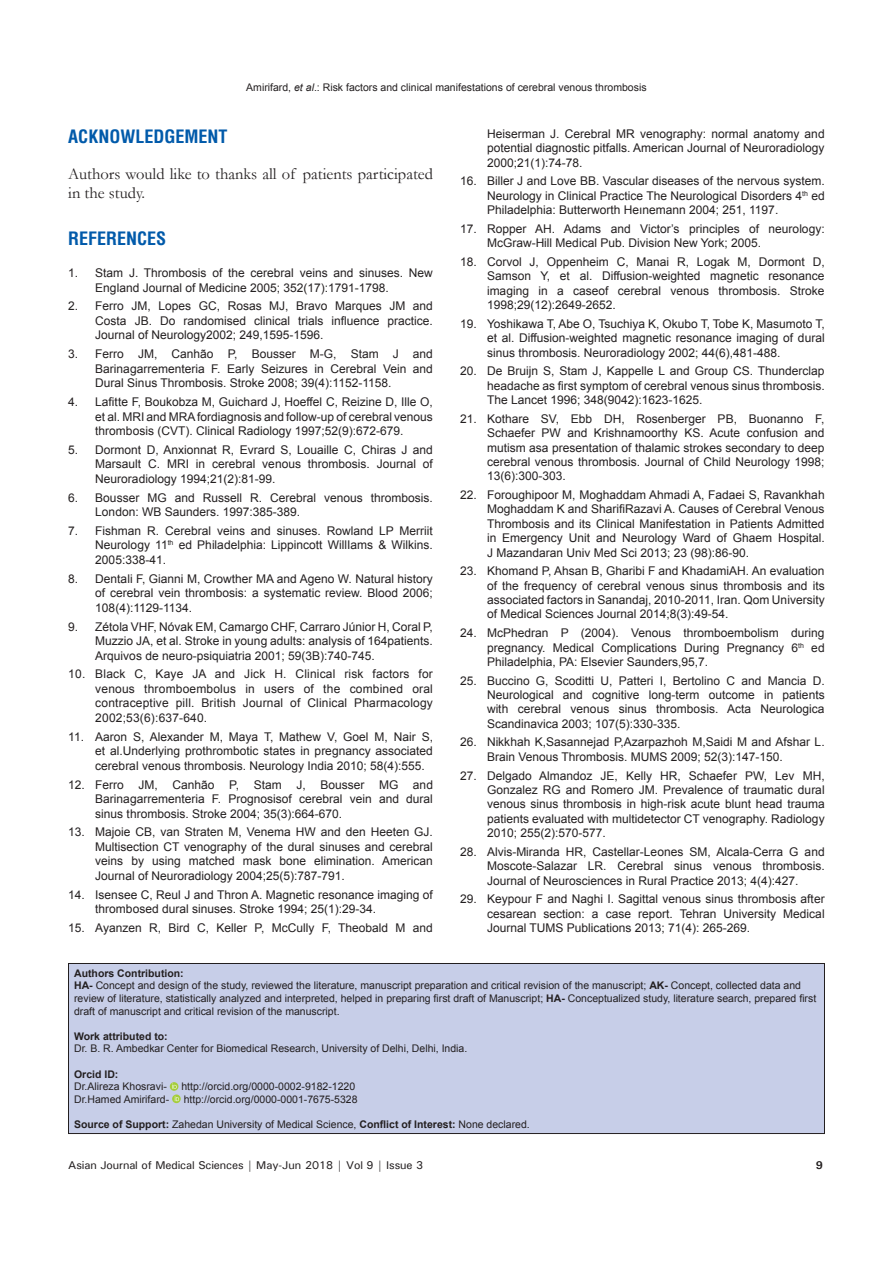
<style>
.page{position:relative;width:893px;height:1263px;background:#fff}
.page>*{position:absolute;margin:0;border:0;box-sizing:border-box;transform-origin:0 0}
.t1{font:700 condensed 18px "Helvetica";color:#015aaa}
.TX{font:16.5px/18.9px "Garamond";color:#231f20}
.REF{font:12px/14.4px "Arial";color:#231f20;text-align:justify}
.t2{font:500 11.25px "Univers";letter-spacing:-.01em;color:#231f20}
.t3{font:700 11.25px "Univers";color:#231f20}
.SRC{font:10.5px/12.6px "Arial";color:#231f20}
.SRC-2{font:700 10.5px "Arial";color:#231f20}
.s1{font-style:italic}
.s2{font-weight:700}
</style>
<div class="page">
<div style="left:68px;top:963px;width:756px;height:170px;background:#c7cee8"></div>
<svg style="left:170px;top:1082px;width:8px;height:9px"></svg>
<svg style="left:172px;top:1083px;width:5px;height:6px"></svg>
<svg style="left:172px;top:1094px;width:9px;height:9px"></svg>
<svg style="left:175px;top:1096px;width:4px;height:5px"></svg>
<div style="left:68px;top:963px;width:757px;height:171px;border:1px solid #231f20"></div>
<p class="SRC" style="left:246px;top:81px;width:402px">Amirifard, <span class="s1">et al</span>.: Risk factors and clinical manifestations of cerebral venous thrombosis</p>
<h1 class="t1" style="left:68px;top:124px;width:161px">ACKNOWLEDGEMENT</h1>
<p class="TX" style="left:68px;top:164px;width:366px">Authors would like to thanks all of patients participated in the study.</p>
<h1 class="t1" style="left:68px;top:227px;width:100px">REFERENCES</h1>
<p class="REF" style="left:95px;top:265px;width:339px;text-indent:-27px">1. Stam J. Thrombosis of the cerebral veins and sinuses. New<br>England Journal of Medicine 2005; 352(17):1791-1798.</p>
<p class="REF" style="left:95px;top:299px;width:339px;text-indent:-27px">2. Ferro JM, Lopes GC, Rosas MJ, Bravo Marques JM and Costa JB. Do randomised clinical trials influence practice.<br>Journal of Neurology2002; 249,1595-1596.</p>
<p class="REF" style="left:95px;top:347px;width:339px;text-indent:-27px">3. Ferro JM, Canhão P, Bousser M-G, Stam J and Barinagarrementeria F. Early Seizures in Cerebral Vein and Dural Sinus Thrombosis. Stroke 2008; 39(4):1152-1158.</p>
<p class="REF" style="left:95px;top:394px;width:339px;text-indent:-27px">4. Lafitte F, Boukobza M, Guichard J, Hoeffel C, Reizine D, Ille O, et al. MRI and MRA fordiagnosis and follow-up of cerebral venous thrombosis (CVT). Clinical Radiology 1997;52(9):672‑679.</p>
<p class="REF" style="left:95px;top:442px;width:339px;text-indent:-27px">5. Dormont D, Anxionnat R, Evrard S, Louaille C, Chiras J and Marsault C. MRI in cerebral venous thrombosis. Journal of Neuroradiology 1994;21(2):81-99.</p>
<p class="REF" style="left:95px;top:490px;width:339px;text-indent:-27px">6. Bousser MG and Russell R. Cerebral venous thrombosis.<br>London: WB Saunders. 1997:385-389.</p>
<p class="REF" style="left:95px;top:523px;width:339px;text-indent:-27px">7. Fishman R. Cerebral veins and sinuses. Rowland LP Merriit Neurology 11<sup>th</sup> ed Philadelphia: Lippincott WillIams &amp; Wilkins.<br>2005:338-41.</p>
<p class="REF" style="left:95px;top:571px;width:339px;text-indent:-27px">8. Dentali F, Gianni M, Crowther MA and Ageno W. Natural history of cerebral vein thrombosis: a systematic review. Blood 2006; 108(4):1129-1134.</p>
<p class="REF" style="left:95px;top:619px;width:339px;text-indent:-27px">9. Zétola VHF, Nóvak EM, Camargo CHF, Carraro Júnior H, Coral P, Muzzio JA, et al. Stroke in young adults: analysis of 164patients.<br>Arquivos de neuro-psiquiatria 2001; 59(3B):740‑745.</p>
<p class="REF" style="left:95px;top:667px;width:339px;text-indent:-27px">10. Black C, Kaye JA and Jick H. Clinical risk factors for venous thromboembolus in users of the combined oral contraceptive pill. British Journal of Clinical Pharmacology 2002;53(6):637‑640.</p>
<p class="REF" style="left:95px;top:729px;width:339px;text-indent:-27px">11. Aaron S, Alexander M, Maya T, Mathew V, Goel M, Nair S, et al.Underlying prothrombotic states in pregnancy associated cerebral venous thrombosis. Neurology India 2010; 58(4):555.</p>
<p class="REF" style="left:95px;top:777px;width:339px;text-indent:-27px">12. Ferro JM, Canhão P, Stam J, Bousser MG and Barinagarrementeria F. Prognosisof cerebral vein and dural sinus thrombosis. Stroke 2004; 35(3):664-670.</p>
<p class="REF" style="left:95px;top:825px;width:339px;text-indent:-27px">13. Majoie CB, van Straten M, Venema HW and den Heeten GJ.<br>Multisection CT venography of the dural sinuses and cerebral veins by using matched mask bone elimination. American Journal of Neuroradiology 2004;25(5):787-791.</p>
<p class="REF" style="left:95px;top:887px;width:339px;text-indent:-27px">14. Isensee C, Reul J and Thron A. Magnetic resonance imaging of thrombosed dural sinuses. Stroke 1994; 25(1):29-34.</p>
<p class="REF" style="left:68px;top:920px;width:366px">15. Ayanzen R, Bird C, Keller P, McCully F, Theobald M and</p>
<p class="REF" style="left:487px;top:127px;width:339px">Heiserman J. Cerebral MR venography: normal anatomy and potential diagnostic pitfalls. American Journal of Neuroradiology 2000;21(1):74-78.</p>
<p class="REF" style="left:487px;top:174px;width:339px;text-indent:-27px">16. Biller J and Love BB. Vascular diseases of the nervous system.<br>Neurology in Clinical Practice The Neurological Disorders 4<sup>th</sup> ed Philadelphia: Butterworth Heınemann 2004; 251, 1197.</p>
<p class="REF" style="left:487px;top:221px;width:339px;text-indent:-27px">17. Ropper AH. Adams and Victor’s principles of neurology:<br>McGraw‑Hill Medical Pub. Division New York; 2005.</p>
<p class="REF" style="left:487px;top:254px;width:339px;text-indent:-27px">18. Corvol J, Oppenheim C, Manai R, Logak M, Dormont D, Samson Y, et al. Diffusion-weighted magnetic resonance imaging in a caseof cerebral venous thrombosis. Stroke 1998;29(12):2649‑2652.</p>
<p class="REF" style="left:487px;top:316px;width:339px;text-indent:-27px">19. Yoshikawa T, Abe O, Tsuchiya K, Okubo T, Tobe K, Masumoto T, et al. Diffusion-weighted magnetic resonance imaging of dural sinus thrombosis. Neuroradiology 2002; 44(6),481-488.</p>
<p class="REF" style="left:487px;top:364px;width:339px;text-indent:-27px">20. De Bruijn S, Stam J, Kappelle L and Group CS. Thunderclap headache as first symptom of cerebral venous sinus thrombosis.<br>The Lancet 1996; 348(9042):1623-1625.</p>
<p class="REF" style="left:487px;top:411px;width:339px;text-indent:-27px">21. Kothare SV, Ebb DH, Rosenberger PB, Buonanno F, Schaefer PW and Krishnamoorthy KS. Acute confusion and mutism asa presentation of thalamic strokes secondary to deep cerebral venous thrombosis. Journal of Child Neurology 1998; 13(6):300‑303.</p>
<p class="REF" style="left:487px;top:487px;width:339px;text-indent:-27px">22. Foroughipoor M, Moghaddam Ahmadi A, Fadaei S, Ravankhah Moghaddam K and SharifiRazavi A. Causes of Cerebral Venous Thrombosis and its Clinical Manifestation in Patients Admitted in Emergency Unit and Neurology Ward of Ghaem Hospital.<br>J Mazandaran Univ Med Sci 2013; 23 (98):86-90.</p>
<p class="REF" style="left:487px;top:564px;width:339px;text-indent:-27px">23. Khomand P, Ahsan B, Gharibi F and KhadamiAH. An evaluation of the frequency of cerebral venous sinus thrombosis and its associated factors in Sanandaj, 2010-2011, Iran. Qom University of Medical Sciences Journal 2014;8(3):49-54.</p>
<p class="REF" style="left:487px;top:626px;width:339px;text-indent:-27px">24. McPhedran P (2004). Venous thromboembolism during pregnancy. Medical Complications During Pregnancy 6<sup>th</sup> ed Philadelphia, PA: Elsevier Saunders,95,7.</p>
<p class="REF" style="left:487px;top:673px;width:339px;text-indent:-27px">25. Buccino G, Scoditti U, Patteri I, Bertolino C and Mancia D.<br>Neurological and cognitive long-term outcome in patients with cerebral venous sinus thrombosis. Acta Neurologica Scandinavica 2003; 107(5):330-335.</p>
<p class="REF" style="left:487px;top:735px;width:339px;text-indent:-27px">26. Nikkhah K,Sasannejad P,Azarpazhoh M,Saidi M and Afshar L.<br>Brain Venous Thrombosis. MUMS 2009; 52(3):147-150.</p>
<p class="REF" style="left:487px;top:768px;width:339px;text-indent:-27px">27. Delgado Almandoz JE, Kelly HR, Schaefer PW, Lev MH, Gonzalez RG and Romero JM. Prevalence of traumatic dural venous sinus thrombosis in high-risk acute blunt head trauma patients evaluated with multidetector CT venography. Radiology 2010; 255(2):570-577.</p>
<p class="REF" style="left:487px;top:844px;width:339px;text-indent:-27px">28. Alvis-Miranda HR, Castellar-Leones SM, Alcala-Cerra G and Moscote-Salazar LR. Cerebral sinus venous thrombosis.<br>Journal of Neurosciences in Rural Practice 2013; 4(4):427.</p>
<p class="REF" style="left:487px;top:892px;width:339px;text-indent:-27px">29. Keypour F and Naghi I. Sagittal venous sinus thrombosis after cesarean section: a case report. Tehran University Medical Journal TUMS Publications 2013; 71(4): 265-269.</p>
<p class="SRC-2" style="left:74px;top:966px;width:111px">Authors Contribution:</p>
<p class="SRC" style="left:74px;top:979px;width:744px"><span class="s2">HA-</span> Concept and design of the study, reviewed the literature, manuscript preparation and critical revision of the manuscript; <span class="s2">AK-</span> Concept, collected data and review of literature, statistically analyzed and interpreted, helped in preparing first draft of Manuscript; <span class="s2">HA-</span> Conceptualized study, literature search, prepared first draft of manuscript and critical revision of the manuscript.</p>
<p class="SRC-2" style="left:74px;top:1029px;width:95px">Work attributed to:</p>
<p class="SRC" style="left:74px;top:1042px;width:395px">Dr. B. R. Ambedkar Center for Biomedical Research, University of Delhi, Delhi, India.</p>
<p class="SRC-2" style="left:74px;top:1066px;width:46px">Orcid ID:</p>
<p class="SRC" style="left:74px;top:1080px;width:94px">Dr.Alireza Khosravi-</p>
<p class="SRC" style="left:181px;top:1080px;width:175px">http://orcid.org/0000-0002-9182-1220</p>
<p class="SRC" style="left:74px;top:1093px;width:95px">Dr.Hamed Amirifard-</p>
<p class="SRC" style="left:184px;top:1093px;width:175px">http://orcid.org/0000-0001-7675-5328</p>
<p class="SRC" style="left:74px;top:1118px;width:457px"><span class="s2">Source of Support:</span> Zahedan University of Medical Science, <span class="s2">Conflict of Interest:</span> None declared.</p>
<p class="t2" style="left:68px;top:1157px;width:356px">Asian Journal of Medical Sciences | May-Jun 2018 | Vol 9 | Issue 3</p>
<p class="t3" style="left:816px;top:1157px;width:9px">9</p>
</div>
